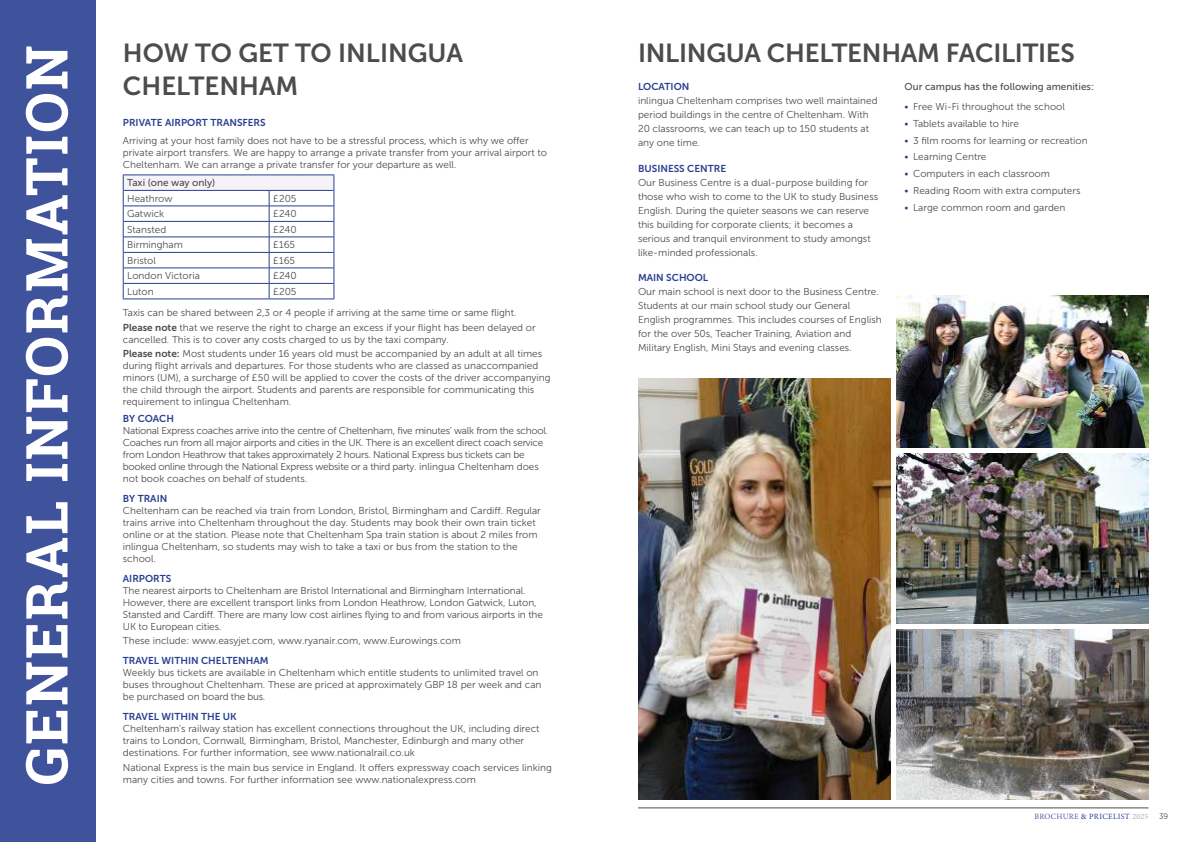
<style>
.page{position:relative;width:1191px;height:842px;background:#fff}
.page>*{position:absolute;margin:0;border:0;box-sizing:border-box;transform-origin:0 0}
.t1{font:700 57.9px "Roboto Slab";letter-spacing:.035em;color:#fff}
.t2{font:26px/33px "Museo Sans 700";letter-spacing:-.01em;color:#4e4b4c}
.t3{font:10px/12px "Museo Sans 300";color:#4e4b4c}
.t4{font:10px/12px "Museo Sans 300";letter-spacing:-.025em;color:#4e4b4c}
.t5{font:10px "Museo Sans 700";color:#2a3f91}
.t6{font:10px "Museo Sans 500";color:#4e4b4c}
.t7{font:8px "Minion Pro";letter-spacing:.035em;color:#2a3f91}
.t8{font:8px "Museo Sans 300";color:#4e4b4c}
.s1{color:#2a3f91}
.s2{font-family:"Museo Sans 700"}
.s3{color:#555ba2}
.s4{color:#aaaaac}
</style>
<div class="page">
<hr style="left:638px;top:807px;width:510px;height:1px;background:#4e4b4c">
<div style="left:0;top:0;width:96px;height:842px;background:#3f529c"></div>
<img style="left:638px;top:379px;width:252px;height:420px">
<img style="left:896px;top:629px;width:252px;height:170px">
<img style="left:896px;top:454px;width:252px;height:170px">
<img style="left:896px;top:295px;width:252px;height:153px">
<hr style="left:123px;top:299px;width:146px;height:1px;background:#2a3f91">
<svg style="left:123px;top:175px;width:211px;height:124px"></svg>
<hr style="left:269px;top:299px;width:65px;height:1px;background:#2a3f91">
<h1 class="t1" style="left:7px;top:785px;width:741px;rotate:-90deg">GENERAL INFORMATION</h1>
<h2 class="t2" style="left:638px;top:37px;width:438px">INLINGUA CHELTENHAM FACILITIES</h2>
<h2 class="t2" style="left:123px;top:37px;width:342px">HOW TO GET TO INLINGUA<br>CHELTENHAM</h2>
<p class="t5" style="left:123px;top:117px;width:144px">PRIVATE AIRPORT TRANSFERS</p>
<p class="t3" style="left:123px;top:134px;width:425px">Arriving at your host family does not have to be a stressful process, which is why we offer private airport transfers. We are happy to arrange a private transfer from your arrival airport to<br>Cheltenham. We can arrange a private transfer for your departure as well.</p>
<p class="t6" style="left:127px;top:177px;width:90px">Taxi (one way only)</p>
<p class="t3" style="left:127px;top:193px;width:47px">Heathrow</p>
<p class="t3" style="left:273px;top:193px;width:25px">£205</p>
<p class="t3" style="left:127px;top:208px;width:38px">Gatwick</p>
<p class="t3" style="left:273px;top:208px;width:25px">£240</p>
<p class="t3" style="left:127px;top:224px;width:41px">Stansted</p>
<p class="t3" style="left:273px;top:224px;width:25px">£240</p>
<p class="t3" style="left:127px;top:239px;width:57px">Birmingham</p>
<p class="t3" style="left:273px;top:239px;width:24px">£165</p>
<p class="t3" style="left:127px;top:255px;width:30px">Bristol</p>
<p class="t3" style="left:273px;top:255px;width:24px">£165</p>
<p class="t3" style="left:127px;top:270px;width:74px">London Victoria</p>
<p class="t3" style="left:273px;top:270px;width:25px">£240</p>
<p class="t3" style="left:127px;top:286px;width:28px">Luton</p>
<p class="t5" style="left:638px;top:81px;width:53px">LOCATION</p>
<p class="t3" style="left:638px;top:94px;width:241px;line-height:14px">inlingua Cheltenham comprises two well maintained period buildings in the centre of Cheltenham. With 20 classrooms, we can teach up to 150 students at any one time.</p>
<p class="t5" style="left:638px;top:163px;width:90px">BUSINESS CENTRE</p>
<p class="t3" style="left:638px;top:175px;width:242px;line-height:14px">Our Business Centre is a dual-purpose building for those who wish to come to the UK to study Business English. During the quieter seasons we can reserve this building for corporate clients; it becomes a serious and tranquil environment to study amongst like-minded professionals.</p>
<p class="t5" style="left:638px;top:272px;width:72px">MAIN SCHOOL</p>
<p class="t3" style="left:638px;top:285px;width:245px;line-height:14px">Our main school is next door to the Business Centre.<br>Students at our main school study our General English programmes. This includes courses of English for the over 50s, Teacher Training, Aviation and Military English, Mini Stays and evening classes.</p>
<p class="t6" style="left:904px;top:81px;width:191px">Our campus has the following amenities:</p>
<p class="t3" style="left:904px;top:100px;width:162px"><span class="s1">•</span> Free Wi-Fi throughout the school</p>
<p class="t3" style="left:904px;top:117px;width:116px"><span class="s1">•</span> Tablets available to hire</p>
<p class="t3" style="left:904px;top:134px;width:184px"><span class="s1">•</span> 3 film rooms for learning or recreation</p>
<p class="t3" style="left:904px;top:151px;width:83px"><span class="s1">•</span> Learning Centre</p>
<p class="t3" style="left:904px;top:168px;width:147px"><span class="s1">•</span> Computers in each classroom</p>
<p class="t3" style="left:904px;top:185px;width:177px"><span class="s1">•</span> Reading Room with extra computers</p>
<p class="t3" style="left:904px;top:202px;width:162px"><span class="s1">•</span> Large common room and garden</p>
<p class="t3" style="left:123px;top:281px;width:395px;line-height:20.9px;text-indent:150px">£205<br>Taxis can be shared between 2,3 or 4 people if arriving at the same time or same flight.</p>
<p class="t3" style="left:123px;top:321px;width:414px"><span class="s2">Please note</span> that we reserve the right to charge an excess if your flight has been delayed or cancelled. This is to cover any costs charged to us by the taxi company.</p>
<p class="t3" style="left:123px;top:348px;width:429px"><span class="s2">Please note:</span> Most students under 16 years old must be accompanied by an adult at all times during flight arrivals and departures. For those students who are classed as unaccompanied minors (UM), a surcharge of £50 will be applied to cover the costs of the driver accompanying the child through the airport. Students and parents are responsible for communicating this requirement to inlingua Cheltenham.</p>
<p class="t5" style="left:123px;top:413px;width:53px">BY COACH</p>
<p class="t4" style="left:123px;top:425px;width:427px">National Express coaches arrive into the centre of Cheltenham, five minutes’ walk from the school.<br>Coaches run from all major airports and cities in the UK. There is an excellent direct coach service from London Heathrow that takes approximately 2 hours. National Express bus tickets can be booked online through the National Express website or a third party. inlingua Cheltenham does not book coaches on behalf of students.</p>
<p class="t5" style="left:123px;top:493px;width:46px">BY TRAIN</p>
<p class="t3" style="left:123px;top:505px;width:419px">Cheltenham can be reached via train from London, Bristol, Birmingham and Cardiff. Regular trains arrive into Cheltenham throughout the day. Students may book their own train ticket online or at the station. Please note that Cheltenham Spa train station is about 2 miles from inlingua Cheltenham, so students may wish to take a taxi or bus from the station to the school.</p>
<p class="t5" style="left:123px;top:573px;width:50px">AIRPORTS</p>
<p class="t3" style="left:123px;top:584px;width:421px">The nearest airports to Cheltenham are Bristol International and Birmingham International.<br>However, there are excellent transport links from London Heathrow, London Gatwick, Luton, Stansted and Cardiff. There are many low cost airlines flying to and from various airports in the UK to European cities.</p>
<p class="t3" style="left:123px;top:635px;width:339px">These include: www.easyjet.com, www.ryanair.com, www.Eurowings.com</p>
<p class="t5" style="left:123px;top:655px;width:147px">TRAVEL WITHIN CHELTENHAM</p>
<p class="t3" style="left:123px;top:667px;width:420px">Weekly bus tickets are available in Cheltenham which entitle students to unlimited travel on buses throughout Cheltenham. These are priced at approximately GBP 18 per week and can be purchased on board the bus.</p>
<p class="t5" style="left:123px;top:711px;width:115px">TRAVEL WITHIN THE UK</p>
<p class="t3" style="left:123px;top:722px;width:418px">Cheltenham’s railway station has excellent connections throughout the UK, including direct trains to London, Cornwall, Birmingham, Bristol, Manchester, Edinburgh and many other destinations. For further information, see www.nationalrail.co.uk</p>
<p class="t3" style="left:123px;top:761px;width:430px">National Express is the main bus service in England. It offers expressway coach services linking many cities and towns. For further information see www.nationalexpress.com</p>
<p class="t7" style="left:1034px;top:811px;width:115px"><span class="s3">BROCHURE</span> &amp; PRICELIST <span class="s4">2025</span></p>
<p class="t8" style="left:1159px;top:812px;width:11px">39</p>
</div>
